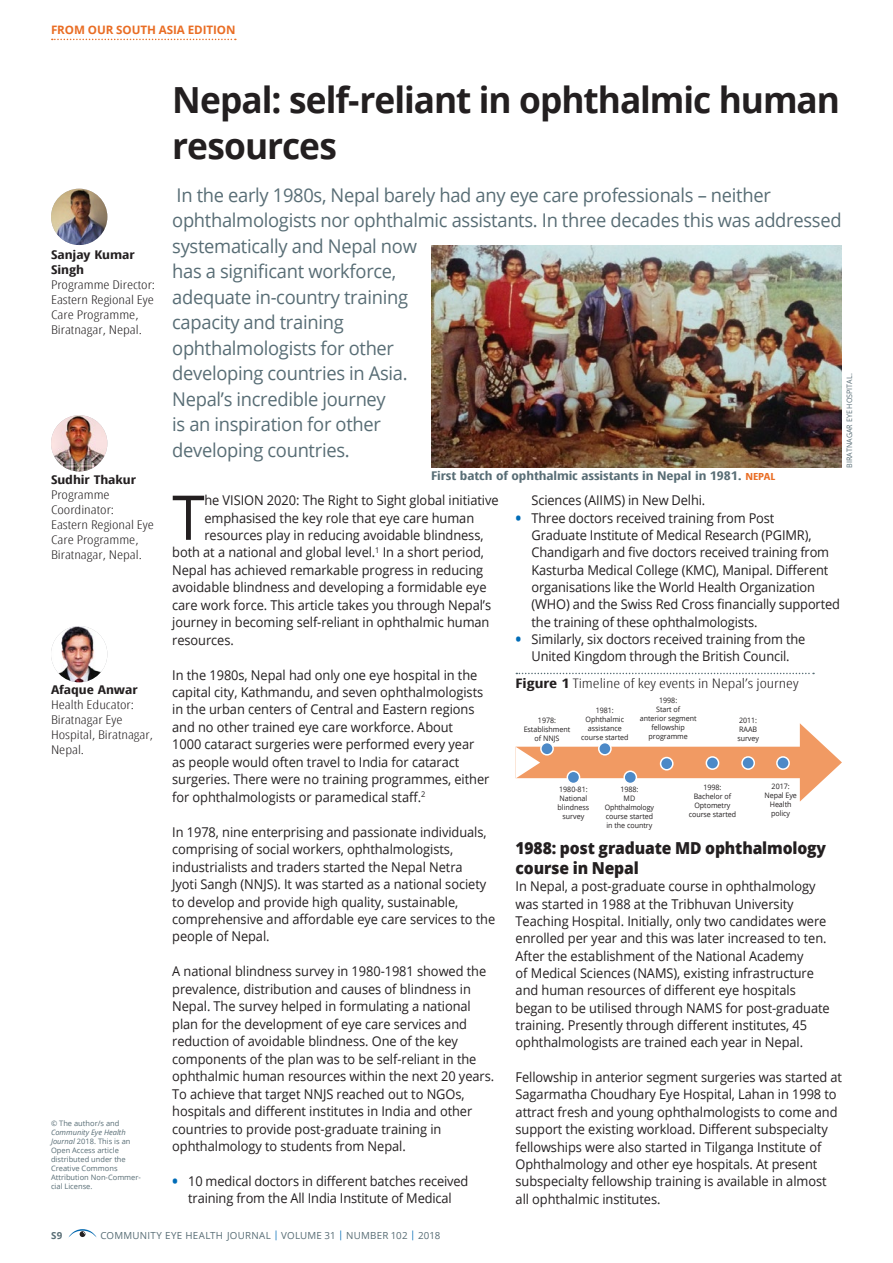
<style>
.page{position:relative;width:893px;height:1263px;background:#fff}
.page>*{position:absolute;margin:0;border:0;box-sizing:border-box;transform-origin:0 0}
.t1{font:61.8px "Open Sans";color:#231f20;scale:.95 1}
.t2{font:700 36px/46.5px "Open Sans";letter-spacing:-.03em;color:#231f20}
.t3{font:18.9px/25.5px "Open Sans";letter-spacing:-.015em;color:#586d75}
.t4{font:800 16.5px/19.6px "Open Sans";letter-spacing:-.01em;color:#231f20;scale:.95 1}
.t5{font:13.5px/17.4px "Open Sans";letter-spacing:-.005em;color:#231f20;scale:.95 1}
.t6{font:300 13.2px "Open Sans Condensed";color:#231f20;scale:1.32 1}
.t7{font:300 12px/15px "Open Sans Condensed";color:#231f20;scale:1.3 1}
.t8{font:700 12px "Open Sans Condensed";letter-spacing:-.005em;color:#586d75;scale:1.26 1}
.t9{font:700 12px/15px "Open Sans Condensed";color:#231f20;scale:1.3 1}
.t10{font:700 11.7px "Open Sans";letter-spacing:-.005em;color:#e96d24}
.t11{font:9.75px "Open Sans";letter-spacing:.025em;color:#586d75}
.t12{font:700 9.75px "Open Sans";color:#586d75}
.t13{font:7.5px/9px "Open Sans";letter-spacing:-.005em;color:#231f20;text-align:center;scale:.95 1}
.t14{font:7.5px/9px "Open Sans";color:#586d75}
.t15{font:7.5px "Open Sans";color:#586d75;scale:.95 1}
.s1{font-style:italic}
.s2{font-size:9.75px;color:#e96d24}
.s3{font-weight:700;font-size:16.5px;color:#006cb7}
.s4{font-weight:700}
.s5{color:#006cb7}
</style>
<div class="page">
<svg style="left:68px;top:1229px;width:29px;height:9px"></svg>
<img style="left:51px;top:189px;width:56px;height:56px;border-radius:28px">
<svg style="left:52px;top:39px;width:184px;height:1px"></svg>
<img style="left:431px;top:245px;width:411px;height:223px">
<img style="left:51px;top:415px;width:56px;height:56px;border-radius:28px">
<img style="left:51px;top:626px;width:56px;height:56px;border-radius:28px">
<svg style="left:516px;top:673px;width:298px;height:1px"></svg>
<div style="left:516px;top:747px;width:298px;height:31px;background:#f19a63"></div>
<svg style="left:800px;top:723px;width:42px;height:78px"></svg>
<svg style="left:516px;top:747px;width:24px;height:31px"></svg>
<div style="left:777px;top:757px;width:12px;height:12px;background:#4c89c7;border-radius:50%"></div>
<div style="left:776px;top:756px;width:14px;height:14px;border:2px solid #fff;border-radius:50%"></div>
<div style="left:742px;top:757px;width:12px;height:12px;background:#4c89c7;border-radius:50%"></div>
<div style="left:741px;top:756px;width:14px;height:14px;border:2px solid #fff;border-radius:50%"></div>
<div style="left:706px;top:757px;width:13px;height:12px;background:#4c89c7;border-radius:50%"></div>
<div style="left:706px;top:756px;width:13px;height:14px;border:2px solid #fff;border-radius:50%"></div>
<div style="left:661px;top:757px;width:12px;height:13px;background:#4c89c7;border-radius:50%"></div>
<div style="left:660px;top:757px;width:14px;height:13px;border:2px solid #fff;border-radius:50%"></div>
<div style="left:624px;top:771px;width:12px;height:12px;background:#4c89c7;border-radius:50%"></div>
<div style="left:623px;top:770px;width:14px;height:14px;border:2px solid #fff;border-radius:50%"></div>
<div style="left:599px;top:743px;width:12px;height:12px;background:#4c89c7;border-radius:50%"></div>
<div style="left:598px;top:742px;width:14px;height:13px;border:2px solid #fff;border-radius:50%"></div>
<div style="left:567px;top:771px;width:13px;height:12px;background:#4c89c7;border-radius:50%"></div>
<div style="left:567px;top:770px;width:13px;height:14px;border:2px solid #fff;border-radius:50%"></div>
<div style="left:541px;top:743px;width:12px;height:12px;background:#4c89c7;border-radius:50%"></div>
<div style="left:540px;top:742px;width:14px;height:13px;border:2px solid #fff;border-radius:50%"></div>
<p class="t10" style="left:51px;top:22px;width:186px">FROM OUR SOUTH ASIA EDITION</p>
<p class="t9" style="left:51px;top:247px;width:66px">Sanjay Kumar<br>Singh</p>
<p class="t7" style="left:51px;top:277px;width:82px">Programme Director:<br>Eastern Regional Eye<br>Care Programme,<br>Biratnagar, Nepal.</p>
<p class="t9" style="left:51px;top:472px;width:67px">Sudhir Thakur</p>
<p class="t7" style="left:51px;top:487px;width:81px">Programme<br>Coordinator:<br>Eastern Regional Eye<br>Care Programme,<br>Biratnagar, Nepal.</p>
<p class="t9" style="left:51px;top:682px;width:68px">Afaque Anwar</p>
<p class="t7" style="left:51px;top:697px;width:80px">Health Educator:<br>Biratnagar Eye<br>Hospital, Biratnagar,<br>Nepal.</p>
<p class="t14" style="left:51px;top:1118px;width:70px">© The author/s and</p>
<p class="t14" style="left:51px;top:1127px;width:91px"><span class="s1">Community Eye Health<br>Journal</span> 2018. This is an<br>Open Access article distributed under the<br>Creative Commons<br>Attribution Non-Commer&shy;cial License.</p>
<h2 class="t2" style="left:172px;top:75px;width:669px">Nepal: self-reliant in ophthalmic human resources</h2>
<p class="t3" style="left:172px;top:181px;width:671px">In the early 1980s, Nepal barely had any eye care professionals – neither ophthalmologists nor ophthalmic assistants. In three decades this was addressed systematically and Nepal now<br>has a significant workforce,<br>adequate in-country training<br>capacity and training<br>ophthalmologists for other<br>developing countries in Asia.<br>Nepal’s incredible journey<br>is an inspiration for other<br>developing countries.</p>
<p class="t15" style="left:844px;top:468px;width:101px;rotate:-90deg">BIRATNAGAR EYE HOSPITAL.</p>
<p class="t8" style="left:431px;top:467px;width:275px">First batch of ophthalmic assistants in Nepal in 1981. <span class="s2">NEPAL</span></p>
<h1 class="t1" style="left:172px;top:475px;width:36px">T</h1>
<p class="t5" style="left:204px;top:491px;width:311px">he VISION 2020: The Right to Sight global initiative</p>
<p class="t5" style="left:204px;top:509px;width:286px">emphasised the key role that eye care human</p>
<p class="t5" style="left:204px;top:526px;width:295px">resources play in reducing avoidable blindness,</p>
<p class="t5" style="left:172px;top:543px;width:330px">both at a national and global level.<sup>1</sup> In a short period,</p>
<p class="t5" style="left:172px;top:561px;width:329px">Nepal has achieved remarkable progress in reducing</p>
<p class="t5" style="left:172px;top:578px;width:332px">avoidable blindness and developing a formidable eye</p>
<p class="t5" style="left:172px;top:596px;width:337px">care work force. This article takes you through Nepal’s</p>
<p class="t5" style="left:172px;top:613px;width:335px">journey in becoming self-reliant in ophthalmic human</p>
<p class="t5" style="left:172px;top:631px;width:66px">resources.</p>
<p class="t5" style="left:172px;top:665px;width:335px">In the 1980s, Nepal had only one eye hospital in the capital city, Kathmandu, and seven ophthalmologists in the urban centers of Central and Eastern regions and no other trained eye care workforce. About<br>1000 cataract surgeries were performed every year as people would often travel to India for cataract surgeries. There were no training programmes, either for ophthalmologists or paramedical staff.<sup>2</sup></p>
<p class="t5" style="left:172px;top:823px;width:342px">In 1978, nine enterprising and passionate individuals, comprising of social workers, ophthalmologists, industrialists and traders started the Nepal Netra<br>Jyoti Sangh (NNJS). It was started as a national society to develop and provide high quality, sustainable, comprehensive and affordable eye care services to the people of Nepal.</p>
<p class="t5" style="left:172px;top:962px;width:340px">A national blindness survey in 1980-1981 showed the prevalence, distribution and causes of blindness in Nepal. The survey helped in formulating a national plan for the development of eye care services and reduction of avoidable blindness. One of the key components of the plan was to be self-reliant in the ophthalmic human resources within the next 20 years.<br>To achieve that target NNJS reached out to NGOs, hospitals and different institutes in India and other countries to provide post-graduate training in ophthalmology to students from Nepal.</p>
<p class="t5" style="left:172px;top:1172px;width:313px;text-align:center"><span class="s3">•</span> 10 medical doctors in different batches received training from the All India Institute of Medical</p>
<p class="t5" style="left:532px;top:491px;width:184px">Sciences (AIIMS) in New Delhi.</p>
<p class="t5" style="left:531px;top:509px;width:326px;text-indent:-16px"><span class="s3">•</span> Three doctors received training from Post<br>Graduate Institute of Medical Research (PGIMR), Chandigarh and five doctors received training from Kasturba Medical College (KMC), Manipal. Different organisations like the World Health Organization (WHO) and the Swiss Red Cross financially supported the training of these ophthalmologists.</p>
<p class="t5" style="left:516px;top:630px;width:307px;text-align:center"><span class="s3">•</span> Similarly, six doctors received training from the<br>United Kingdom through the British Council.</p>
<p class="t6" style="left:516px;top:674px;width:216px"><span class="s4">Figure 1</span> Timeline of key events in Nepal’s journey</p>
<p class="t13" style="left:524px;top:716px;width:51px">1978:<br>Establishment of NNJS</p>
<p class="t13" style="left:581px;top:706px;width:51px">1981:<br>Ophthalmic assistance course started</p>
<p class="t13" style="left:640px;top:695px;width:61px">1998:<br>Start of<br>anterior segment fellowship programme</p>
<p class="t13" style="left:737px;top:716px;width:24px;text-align:left">2011:<br>RAAB survey</p>
<p class="t13" style="left:558px;top:785px;width:35px">1980-81:<br>National blindness survey</p>
<p class="t13" style="left:605px;top:785px;width:53px">1988:<br>MD<br>Ophthalmology course started in the country</p>
<p class="t13" style="left:689px;top:782px;width:51px">1998:<br>Bachelor of<br>Optometry course started</p>
<p class="t13" style="left:764px;top:782px;width:36px">2017:<br>Nepal Eye<br>Health policy</p>
<p class="t4" style="left:516px;top:838px;width:328px">1988: post graduate MD ophthalmology course in Nepal</p>
<p class="t5" style="left:516px;top:877px;width:332px">In Nepal, a post-graduate course in ophthalmology was started in 1988 at the Tribhuvan University Teaching Hospital. Initially, only two candidates were enrolled per year and this was later increased to ten.<br>After the establishment of the National Academy<br>of Medical Sciences (NAMS), existing infrastructure and human resources of different eye hospitals began to be utilised through NAMS for post-graduate training. Presently through different institutes, 45 ophthalmologists are trained each year in Nepal.</p>
<p class="t5" style="left:516px;top:1068px;width:345px">Fellowship in anterior segment surgeries was started at Sagarmatha Choudhary Eye Hospital, Lahan in 1998 to attract fresh and young ophthalmologists to come and support the existing workload. Different subspecialty fellowships were also started in Tilganga Institute of Ophthalmology and other eye hospitals. At present subspecialty fellowship training is available in almost all ophthalmic institutes.</p>
<p class="t12" style="left:51px;top:1228px;width:13px">S9</p>
<p class="t11" style="left:100px;top:1228px;width:341px">COMMUNITY EYE HEALTH JOURNAL <span class="s5">|</span> VOLUME 31 <span class="s5">|</span> NUMBER 102 <span class="s5">|</span> 2018</p>
</div>
